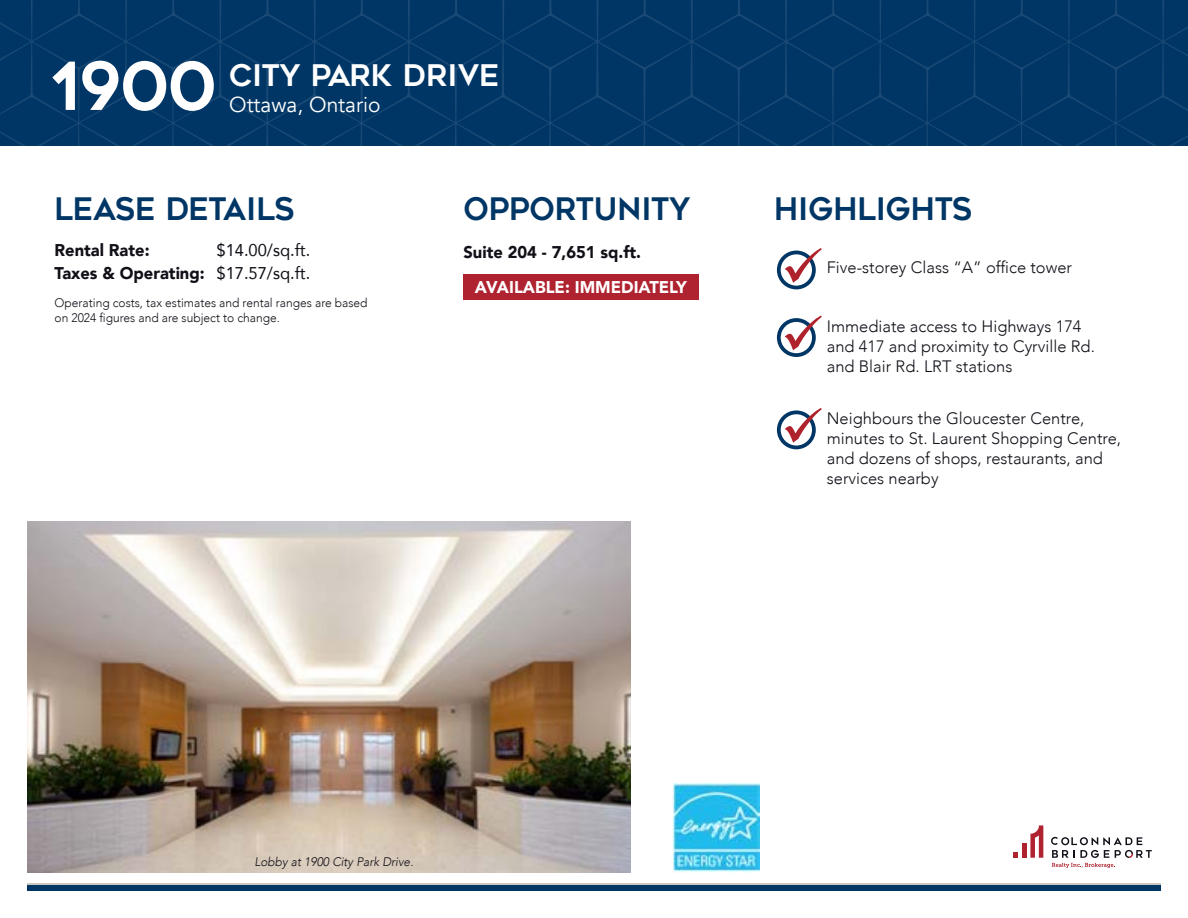
<style>
.page{position:relative;width:1188px;height:918px;background:#fff}
.page>*{position:absolute;margin:0;border:0;box-sizing:border-box;transform-origin:0 0}
.t1{font:65.85px "Geometos";color:#fff}
.t2{font:30.9px "Geometos";color:#003665}
.t3{font:30.9px "Geometos";letter-spacing:-.02em;color:#003665}
.t4{font:29.7px "Geometos";color:#fff}
.t5{font:21.6px "Avenir";color:#fff}
.t6{font:16.95px/22.5px "Avenir";color:#120f18;text-align:right}
.t7{font:900 16.95px "Avenir";color:#120f18}
.t8{font:900 16.95px "Avenir";color:#fff}
.t9{font:300 16.5px/19.8px "Avenir";color:#120f18}
.t10{font:300 12.3px/14.4px "Avenir";color:#120f18}
.t11{font:italic 300 12.3px "Avenir";color:#120f18}
.s1{font-weight:900}
</style>
<div class="page">
<svg style="left:0;top:0;width:1188px;height:146px;background:#013765"></svg>
<div style="left:777px;top:251px;width:39px;height:38px;border:4px solid #003665;border-radius:50%"></div>
<svg style="left:785px;top:248px;width:37px;height:35px"></svg>
<div style="left:777px;top:318px;width:39px;height:39px;border:4px solid #003665;border-radius:50%"></div>
<svg style="left:785px;top:316px;width:37px;height:34px"></svg>
<div style="left:777px;top:410px;width:39px;height:39px;border:4px solid #003665;border-radius:50%"></div>
<svg style="left:785px;top:408px;width:37px;height:35px"></svg>
<img style="left:27px;top:521px;width:604px;height:352px">
<svg style="left:27px;top:883px;width:1134px;height:3px;background:#8797a4"></svg>
<div style="left:27px;top:886px;width:1134px;height:5px;background:#003665"></div>
<div style="left:1022px;top:843px;width:5px;height:15px;background:#af222f"></div>
<svg style="left:1030px;top:825px;width:13px;height:33px"></svg>
<svg style="left:1014px;top:852px;width:4px;height:6px"></svg>
<svg style="left:1051px;top:837px;width:101px;height:31px"></svg>
<div style="left:463px;top:274px;width:236px;height:25px;background:#af222f"></div>
<img style="left:672px;top:783px;width:87px;height:90px">
<h1 class="t1" style="left:51px;top:49px;width:168px">1900</h1>
<h3 class="t4" style="left:229px;top:59px;width:272px">CITY PARK DRIVE</h3>
<h3 class="t5" style="left:229px;top:92px;width:153px">Ottawa, Ontario</h3>
<h2 class="t3" style="left:55px;top:192px;width:242px">LEASE DETAILS</h2>
<p class="t7" style="left:55px;top:236px;width:97px">Rental Rate:</p>
<p class="t6" style="left:55px;top:238px;width:257px">$14.00/sq.ft.<br><span class="s1">Taxes &amp; Operating:</span> $17.57/sq.ft.</p>
<p class="t10" style="left:55px;top:296px;width:315px">Operating costs, tax estimates and rental ranges are based on 2024 figures and are subject to change.</p>
<h2 class="t2" style="left:463px;top:192px;width:228px">OPPORTUNITY</h2>
<p class="t7" style="left:463px;top:237px;width:179px">Suite 204 - 7,651 sq.ft.</p>
<p class="t8" style="left:475px;top:272px;width:213px">AVAILABLE: IMMEDIATELY</p>
<h2 class="t2" style="left:774px;top:192px;width:199px">HIGHLIGHTS</h2>
<p class="t9" style="left:827px;top:258px;width:247px">Five-storey Class “A” office tower</p>
<p class="t9" style="left:827px;top:317px;width:270px">Immediate access to Highways 174 and 417 and proximity to Cyrville Rd. and Blair Rd. LRT stations</p>
<p class="t9" style="left:827px;top:409px;width:296px">Neighbours the Gloucester Centre, minutes to St. Laurent Shopping Centre, and dozens of shops, restaurants, and services nearby</p>
<p class="t11" style="left:254px;top:855px;width:161px">Lobby at 1900 City Park Drive.</p>
</div>
